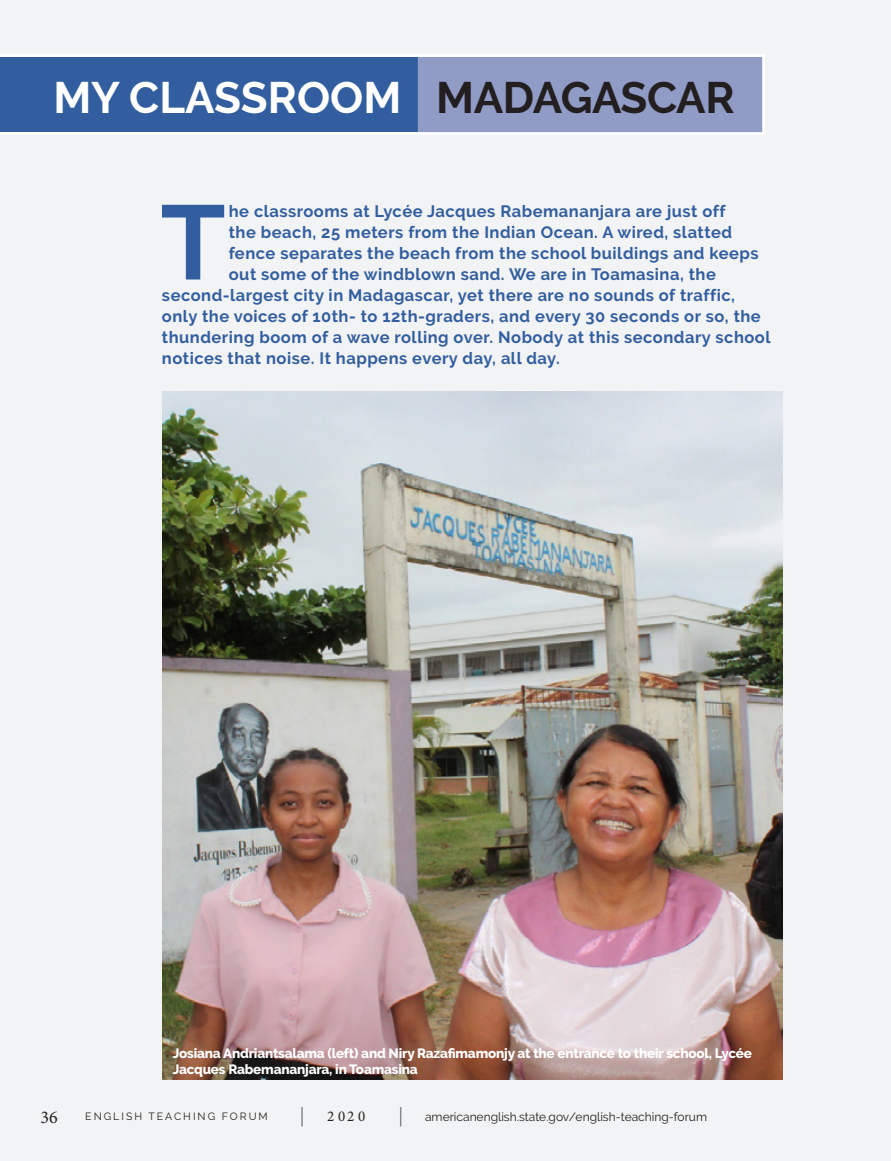
<style>
.page{position:relative;width:891px;height:1161px;background:#f2f3f4}
.page>*{position:absolute;margin:0;border:0;box-sizing:border-box;transform-origin:0 0}
.Dropcap{font:700 105.3px "Raleway";color:#325e9f}
.t1{font:700 43.95px "Raleway";letter-spacing:-.01em;color:#fff}
.t2{font:18px "Minion Pro";color:#231f20}
.Dropcap-2{font:700 16.5px "Raleway";letter-spacing:.03em;color:#325e9f}
.t3{font:15px "Minion Pro";color:#231f20}
.t4{font:800 13.5px/16.2px "Raleway";letter-spacing:-.015em;color:#fff}
.t5{font:12px "Raleway";color:#231f20}
.t6{font:10.5px "Raleway";letter-spacing:.19em;color:#231f20}
.s1{color:#231f20}
</style>
<div class="page">
<svg style="left:301px;top:1107px;width:2px;height:19px"></svg>
<svg style="left:400px;top:1107px;width:1px;height:19px"></svg>
<svg style="left:0;top:54px;width:765px;height:81px;background:#4d73ab"></svg>
<div style="left:418px;top:57px;width:344px;height:75px;background:#909bc6"></div>
<img style="left:162px;top:392px;width:621px;height:688px">
<h1 class="t1" style="left:53px;top:72px;width:683px">MY CLASSROOM <span class="s1">MADAGASCAR</span></h1>
<p class="Dropcap" style="left:161px;top:182px;width:67px">T</p>
<p class="Dropcap-2" style="left:229px;top:201px;width:498px">he classrooms at Lycée Jacques Rabemananjara are just off</p>
<p class="Dropcap-2" style="left:229px;top:222px;width:505px">the beach, 25 meters from the Indian Ocean. A wired, slatted</p>
<p class="Dropcap-2" style="left:229px;top:243px;width:531px">fence separates the beach from the school buildings and keeps</p>
<p class="Dropcap-2" style="left:229px;top:264px;width:489px">out some of the windblown sand. We are in Toamasina, the</p>
<p class="Dropcap-2" style="left:162px;top:285px;width:575px">second-largest city in Madagascar, yet there are no sounds of traffic,</p>
<p class="Dropcap-2" style="left:162px;top:306px;width:600px">only the voices of 10th- to 12th-graders, and every 30 seconds or so, the</p>
<p class="Dropcap-2" style="left:162px;top:327px;width:610px">thundering boom of a wave rolling over. Nobody at this secondary school</p>
<p class="Dropcap-2" style="left:162px;top:348px;width:399px">notices that noise. It happens every day, all day.</p>
<p class="t4" style="left:173px;top:1045px;width:581px">Josiana Andriantsalama (left) and Niry Razafimamonjy at the entrance to their school, Lycée<br>Jacques Rabemananjara, in Toamasina</p>
<p class="t2" style="left:40px;top:1105px;width:19px">36</p>
<p class="t6" style="left:85px;top:1110px;width:184px">ENGLISH TEACHING FORUM</p>
<p class="t3" style="left:327px;top:1106px;width:40px">2020</p>
<p class="t5" style="left:425px;top:1110px;width:284px">americanenglish.state.gov/english-teaching-forum</p>
</div>
